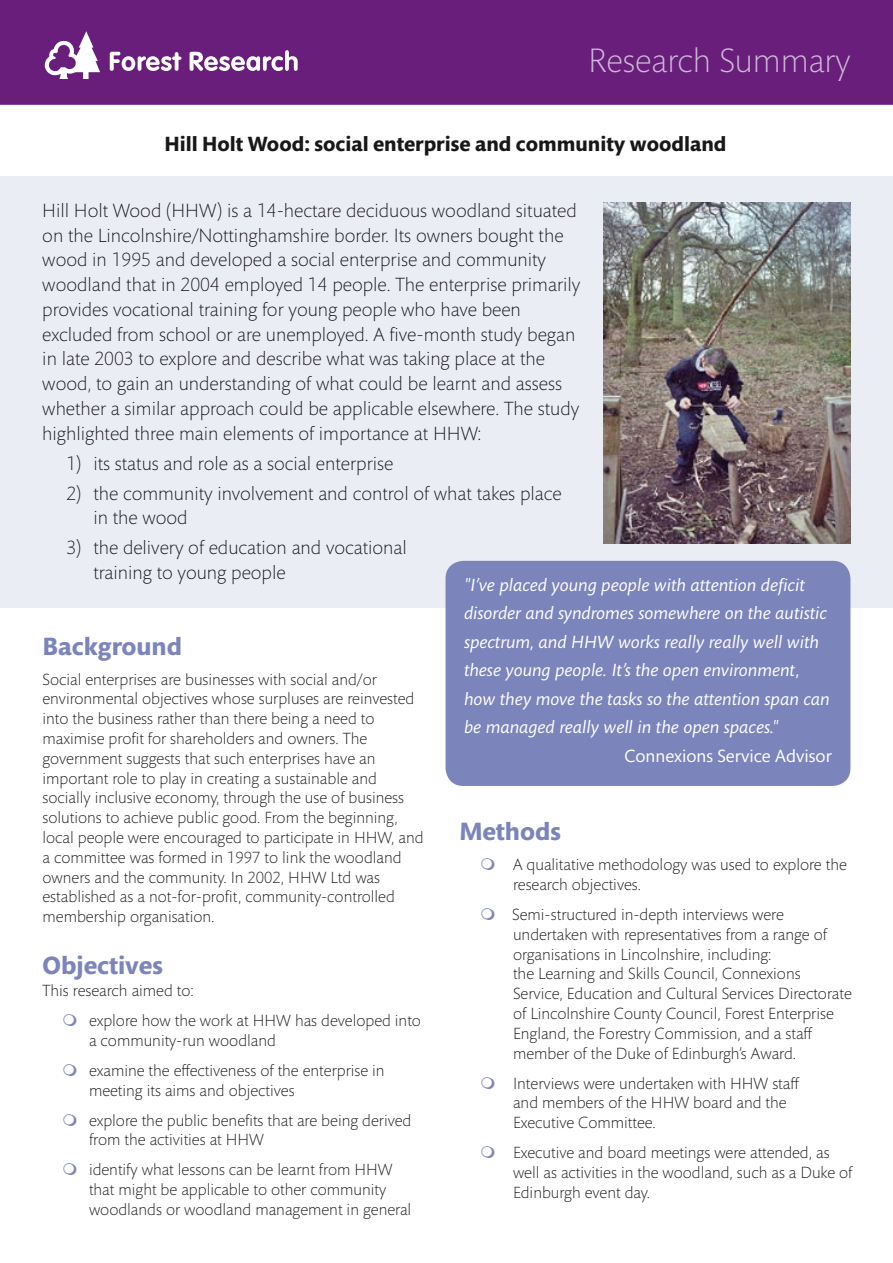
<style>
.page{position:relative;width:893px;height:1263px;background:#fff}
.page>*{position:absolute;margin:0;border:0;box-sizing:border-box;transform-origin:0 0}
.t1{font:300 34.5px "Mundo Sans Std";color:#ccb9d6}
.t2{font:700 25.5px "Mundo Sans Std";color:#7b84bb}
.t3{font:700 21px "Mundo Sans Std";color:#1a171b}
.t4{font:300 19.5px/24.8px "Mundo Sans Std";color:#1a171b}
.t5{font:italic 18px "Mundo Sans Std";color:#fff}
.t6{font:18px "Mundo Sans Std";color:#fff}
.t7{font:300 16.5px/19.8px "Mundo Sans Std";color:#1a171b}
</style>
<div class="page">
<div style="left:0;top:0;width:893px;height:106px;background:#691e7c"></div>
<hr style="left:0;top:105px;width:893px;height:3px;background:#fff">
<svg style="left:110px;top:52px;width:71px;height:19px"></svg>
<svg style="left:190px;top:50px;width:108px;height:21px"></svg>
<svg style="left:45px;top:31px;width:55px;height:48px"></svg>
<div style="left:0;top:177px;width:893px;height:431px;background:#ebedf5"></div>
<div style="left:446px;top:561px;width:404px;height:225px;background:#7b84bb;border-radius:18px"></div>
<img style="left:604px;top:203px;width:247px;height:340px">
<p class="t1" style="left:588px;top:41px;width:264px">Research Summary</p>
<h3 class="t3" style="left:164px;top:132px;width:563px">Hill Holt Wood: social enterprise and community woodland</h3>
<p class="t4" style="left:42px;top:198px;width:540px">Hill Holt Wood (HHW) is a 14-hectare deciduous woodland situated on the Lincolnshire/Nottinghamshire border. Its owners bought the wood in 1995 and developed a social enterprise and community woodland that in 2004 employed 14 people. The enterprise primarily provides vocational training for young people who have been excluded from school or are unemployed. A five-month study began in late 2003 to explore and describe what was taking place at the wood, to gain an understanding of what could be learnt and assess whether a similar approach could be applicable elsewhere. The study highlighted three main elements of importance at HHW:</p>
<p class="t4" style="left:66px;top:451px;width:328px">1) its status and role as a social enterprise</p>
<p class="t4" style="left:93px;top:481px;width:470px;text-indent:-27px">2) the community involvement and control of what takes place in the wood</p>
<p class="t4" style="left:93px;top:536px;width:315px;text-indent:-27px">3) the delivery of education and vocational training to young people</p>
<p class="t5" style="left:464px;top:575px;width:342px">"I’ve placed young people with attention deficit</p>
<h2 class="t2" style="left:43px;top:631px;width:141px">Background</h2>
<p class="t7" style="left:43px;top:669px;width:382px">Social enterprises are businesses with social and/or environmental objectives whose surpluses are reinvested into the business rather than there being a need to maximise profit for shareholders and owners. The government suggests that such enterprises have an important role to play in creating a sustainable and socially inclusive economy, through the use of business solutions to achieve public good. From the beginning, local people were encouraged to participate in HHW, and a committee was formed in 1997 to link the woodland owners and the community. In 2002, HHW Ltd was established as a not-for-profit, community-controlled membership organisation.</p>
<h2 class="t2" style="left:43px;top:951px;width:122px">Objectives</h2>
<p class="t7" style="left:43px;top:981px;width:153px">This research aimed to:</p>
<p class="t7" style="left:89px;top:1011px;width:333px">explore how the work at HHW has developed into a community-run woodland</p>
<p class="t7" style="left:89px;top:1061px;width:297px">examine the effectiveness of the enterprise in meeting its aims and objectives</p>
<p class="t7" style="left:89px;top:1110px;width:324px">explore the public benefits that are being derived from the activities at HHW</p>
<p class="t7" style="left:89px;top:1160px;width:305px">identify what lessons can be learnt from HHW</p>
<p class="t7" style="left:89px;top:1180px;width:299px">that might be applicable to other community</p>
<p class="t7" style="left:89px;top:1200px;width:324px">woodlands or woodland management in general</p>
<p class="t5" style="left:464px;top:603px;width:364px">disorder and syndromes somewhere on the autistic</p>
<p class="t5" style="left:464px;top:632px;width:356px">spectrum, and HHW works really really well with</p>
<p class="t5" style="left:464px;top:660px;width:337px">these young people. It’s the open environment,</p>
<p class="t5" style="left:464px;top:689px;width:367px">how they move the tasks so the attention span can</p>
<p class="t5" style="left:464px;top:717px;width:316px">be managed really well in the open spaces."</p>
<p class="t6" style="left:624px;top:746px;width:209px">Connexions Service Advisor</p>
<h2 class="t2" style="left:459px;top:817px;width:103px">Methods</h2>
<p class="t7" style="left:513px;top:855px;width:335px">A qualitative methodology was used to explore the research objectives.</p>
<p class="t7" style="left:512px;top:905px;width:341px">Semi-structured in-depth interviews were undertaken with representatives from a range of organisations in Lincolnshire, including:<br>the Learning and Skills Council, Connexions Service, Education and Cultural Services Directorate of Lincolnshire County Council, Forest Enterprise England, the Forestry Commission, and a staff member of the Duke of Edinburgh’s Award.</p>
<p class="t7" style="left:513px;top:1073px;width:288px">Interviews were undertaken with HHW staff and members of the HHW board and the<br>Executive Committee.</p>
<p class="t7" style="left:513px;top:1143px;width:341px">Executive and board meetings were attended, as well as activities in the woodland, such as a Duke of<br>Edinburgh event day.</p>
</div>
